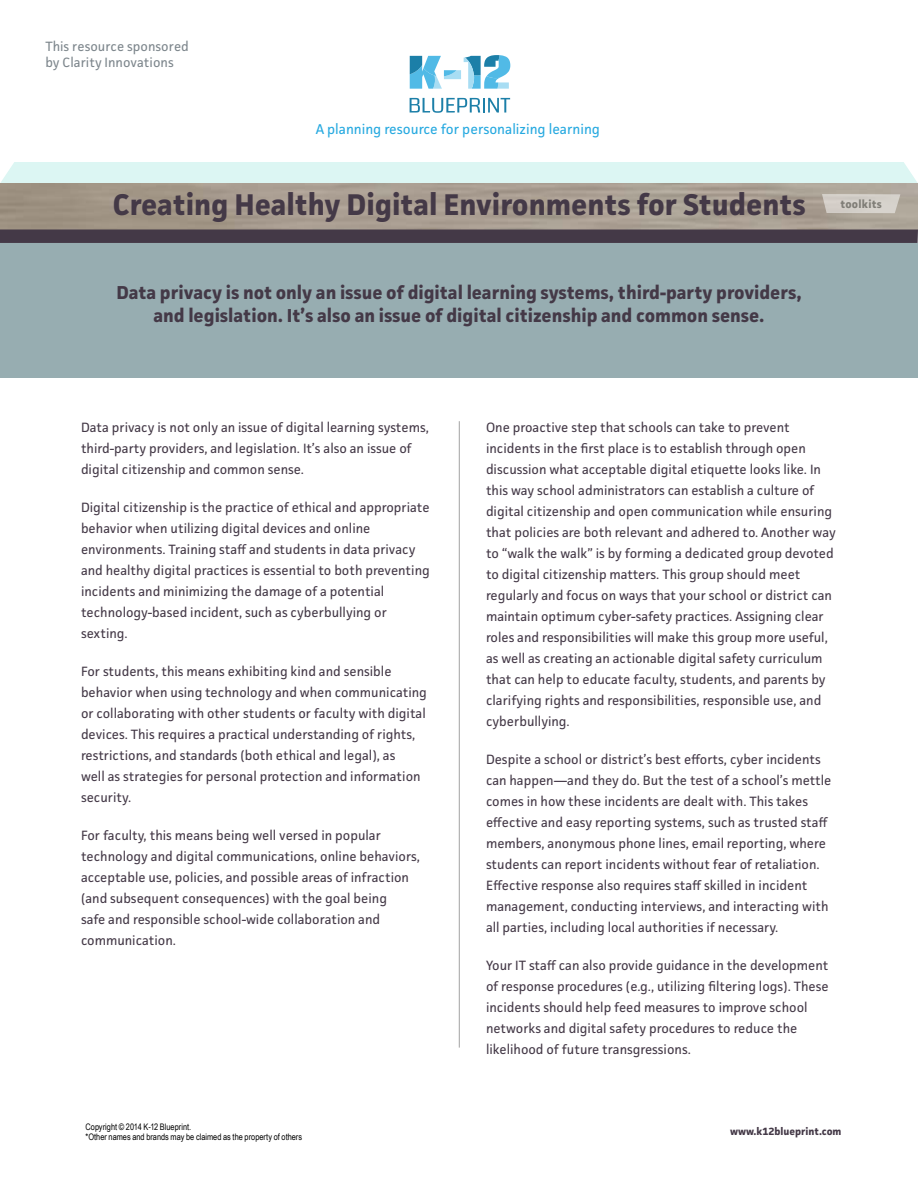
<style>
.page{position:relative;width:918px;height:1188px;background:#fff}
.page>*{position:absolute;margin:0;border:0;box-sizing:border-box;transform-origin:0 0}
.t1{font:700 30px "Facit";color:#443947}
.t2{font:700 18.75px/22.5px "Facit";color:#443947;text-align:center}
.t3{font:14.25px "Facit";color:#26a9e0}
.t4{font:13.5px/21px "Facit";color:#443947}
.t5{font:13.5px/16.2px "Facit";color:#7d868c}
.t6{font:700 11.25px "Facit";letter-spacing:.02em;color:#807e77}
.t7{font:700 10.5px "Facit";color:#443947}
.t8{font:9px/10.5px "Arial Narrow";color:#000}
</style>
<div class="page">
<div style="left:0;top:162px;width:918px;height:21px;background:#dcf6f3"></div>
<svg style="left:410px;top:98px;width:100px;height:15px"></svg>
<svg style="left:410px;top:55px;width:100px;height:34px"></svg>
<svg style="left:822px;top:194px;width:78px;height:19px"></svg>
<div style="left:0;top:243px;width:918px;height:135px;background:#97adb1"></div>
<div style="left:0;top:229px;width:918px;height:14px;background:#443947"></div>
<hr style="left:459px;top:421px;width:1px;height:627px;background:#000">
<p class="t5" style="left:45px;top:38px;width:145px">This resource sponsored by Clarity Innovations</p>
<p class="t3" style="left:316px;top:121px;width:286px">A planning resource for personalizing learning</p>
<h1 class="t1" style="left:113px;top:186px;width:694px">Creating Healthy Digital Environments for Students</h1>
<p class="t6" style="left:841px;top:198px;width:43px">toolkits</p>
<h2 class="t2" style="left:116px;top:281px;width:687px">Data privacy is not only an issue of digital learning systems, third-party providers, and legislation. It’s also an issue of digital citizenship and common sense.</h2>
<p class="t4" style="left:81px;top:416px;width:349px">Data privacy is not only an issue of digital learning systems, third-party providers, and legislation. It’s also an issue of digital citizenship and common sense.</p>
<p class="t4" style="left:81px;top:496px;width:350px">Digital citizenship is the practice of ethical and appropriate behavior when utilizing digital devices and online environments. Training staff and students in data privacy and healthy digital practices is essential to both preventing incidents and minimizing the damage of a potential technology-based incident, such as cyberbullying or sexting.</p>
<p class="t4" style="left:81px;top:661px;width:347px">For students, this means exhibiting kind and sensible behavior when using technology and when communicating or collaborating with other students or faculty with digital devices. This requires a practical understanding of rights, restrictions, and standards (both ethical and legal), as<br>well as strategies for personal protection and information security.</p>
<p class="t4" style="left:81px;top:825px;width:341px">For faculty, this means being well versed in popular technology and digital communications, online behaviors, acceptable use, policies, and possible areas of infraction (and subsequent consequences) with the goal being<br>safe and responsible school-wide collaboration and communication.</p>
<p class="t4" style="left:486px;top:416px;width:351px">One proactive step that schools can take to prevent incidents in the first place is to establish through open discussion what acceptable digital etiquette looks like. In this way school administrators can establish a culture of digital citizenship and open communication while ensuring that policies are both relevant and adhered to. Another way to “walk the walk” is by forming a dedicated group devoted to digital citizenship matters. This group should meet regularly and focus on ways that your school or district can maintain optimum cyber-safety practices. Assigning clear roles and responsibilities will make this group more useful, as well as creating an actionable digital safety curriculum that can help to educate faculty, students, and parents by clarifying rights and responsibilities, responsible use, and cyberbullying.</p>
<p class="t4" style="left:486px;top:748px;width:347px">Despite a school or district’s best efforts, cyber incidents can happen—and they do. But the test of a school’s mettle comes in how these incidents are dealt with. This takes effective and easy reporting systems, such as trusted staff members, anonymous phone lines, email reporting, where students can report incidents without fear of retaliation.<br>Effective response also requires staff skilled in incident management, conducting interviews, and interacting with all parties, including local authorities if necessary.</p>
<p class="t4" style="left:486px;top:955px;width:344px">Your IT staff can also provide guidance in the development of response procedures (e.g., utilizing filtering logs). These incidents should help feed measures to improve school networks and digital safety procedures to reduce the likelihood of future transgressions.</p>
<p class="t8" style="left:86px;top:1121px;width:218px">Copyright © 2014 K-12 Blueprint.<br>*Other names and brands may be claimed as the property of others</p>
<p class="t7" style="left:730px;top:1124px;width:113px">www.k12blueprint.com</p>
</div>
